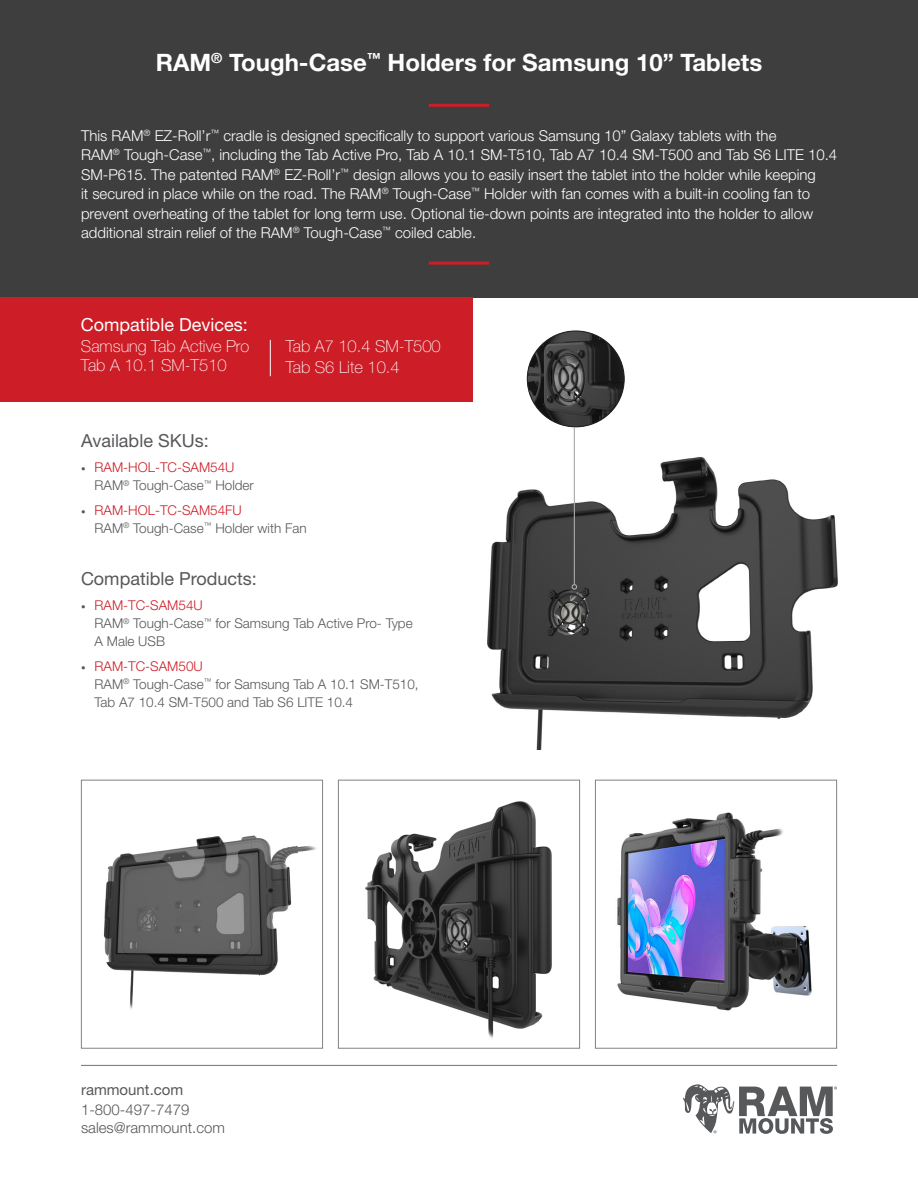
<style>
.page{position:relative;width:918px;height:1188px;background:#fff}
.page>*{position:absolute;margin:0;border:0;box-sizing:border-box;transform-origin:0 0}
.t1{font:700 24px "Helvetica Neue LT Std";color:#fff}
.t2{font:18px "Helvetica Neue LT Std";color:#57585a}
.t3{font:18px "Helvetica Neue LT Std";color:#fff}
.t4{font:100 16.5px "Helvetica Neue LT Std";color:#fff}
.t5{font:300 15px/19.5px "Helvetica Neue LT Std";color:#fff}
.t6{font:300 15px "Helvetica Neue LT Std";color:#57585a}
.t7{font:15px "Helvetica Neue LT Std";color:#57585a}
.t8{font:300 13.5px/18px "Helvetica Neue LT Std";color:#57585a}
.t9{font:300 13.5px "Helvetica Neue LT Std";color:#cd1e27}
.s1{font-size:9px}
.s2{color:#cd1e27}
.s3{font-size:9px;color:#57585a}
</style>
<div class="page">
<img style="left:487px;top:445px;width:351px;height:304px">
<img style="left:617px;top:812px;width:195px;height:199px">
<div style="left:595px;top:780px;width:242px;height:269px;border:1px solid #808285"></div>
<img style="left:103px;top:835px;width:213px;height:174px">
<div style="left:81px;top:780px;width:242px;height:269px;border:1px solid #808285"></div>
<img style="left:365px;top:801px;width:187px;height:237px">
<div style="left:338px;top:780px;width:242px;height:269px;border:1px solid #808285"></div>
<img style="left:527px;top:332px;width:97px;height:95px">
<div style="left:0;top:0;width:918px;height:297px;background:#3e3e3f"></div>
<hr style="left:429px;top:104px;width:60px;height:3px;background:#cd1e27">
<hr style="left:429px;top:262px;width:60px;height:3px;background:#cd1e27">
<div style="left:0;top:297px;width:472px;height:105px;background:#cd1e27"></div>
<hr style="left:270px;top:340px;width:1px;height:36px;background:#fff">
<hr style="left:574px;top:427px;width:1px;height:158px;background:#a8a9ad">
<svg style="left:572px;top:584px;width:5px;height:6px"></svg>
<hr style="left:81px;top:1065px;width:756px;height:1px;background:#808285">
<svg style="left:683px;top:1084px;width:154px;height:50px"></svg>
<p class="t1" style="left:156px;top:48px;width:608px">RAM<sup>®</sup> Tough-Case<sup>™</sup> Holders for Samsung 10” Tablets</p>
<p class="t5" style="left:81px;top:125px;width:758px">This RAM<sup>®</sup> EZ-Roll’r<sup>™</sup> cradle is designed specifically to support various Samsung 10” Galaxy tablets with the<br>RAM<sup>®</sup> Tough-Case<sup>™</sup>, including the Tab Active Pro, Tab A 10.1 SM-T510, Tab A7 10.4 SM-T500 and Tab S6 LITE 10.4<br>SM-P615. The patented RAM<sup>®</sup> EZ-Roll’r<sup>™</sup> design allows you to easily insert the tablet into the holder while keeping<br>it secured in place while on the road. The RAM<sup>®</sup> Tough-Case<sup>™</sup> Holder with fan comes with a built-in cooling fan to prevent overheating of the tablet for long term use. Optional tie-down points are integrated into the holder to allow additional strain relief of the RAM<sup>®</sup> Tough-Case<sup>™</sup> coiled cable.</p>
<p class="t3" style="left:81px;top:314px;width:168px">Compatible Devices:</p>
<p class="t4" style="left:81px;top:336px;width:170px">Samsung Tab Active Pro</p>
<p class="t4" style="left:81px;top:356px;width:147px">Tab A 10.1 SM-T510</p>
<p class="t4" style="left:286px;top:336px;width:156px">Tab A7 10.4 SM-T500</p>
<p class="t4" style="left:286px;top:357px;width:115px">Tab S6 Lite 10.4</p>
<p class="t2" style="left:81px;top:430px;width:129px">Available SKUs:</p>
<p class="t8" style="left:94px;top:458px;width:161px;text-indent:-14px"><span class="s1">•</span> <span class="s2">RAM-HOL-TC-SAM54U<br></span>RAM<sup>®</sup> Tough-Case<sup>™</sup> Holder</p>
<p class="t8" style="left:94px;top:501px;width:214px;text-indent:-14px"><span class="s1">•</span> <span class="s2">RAM-HOL-TC-SAM54FU<br></span>RAM<sup>®</sup> Tough-Case<sup>™</sup> Holder with Fan</p>
<p class="t2" style="left:81px;top:568px;width:177px">Compatible Products:</p>
<p class="t9" style="left:81px;top:597px;width:123px"><span class="s3">•</span> RAM-TC-SAM54U</p>
<p class="t8" style="left:94px;top:614px;width:320px">RAM<sup>®</sup> Tough-Case<sup>™</sup> for Samsung Tab Active Pro- Type<br>A Male USB</p>
<p class="t9" style="left:81px;top:658px;width:123px"><span class="s3">•</span> RAM-TC-SAM50U</p>
<p class="t8" style="left:94px;top:675px;width:326px">RAM<sup>®</sup> Tough-Case<sup>™</sup> for Samsung Tab A 10.1 SM-T510,<br>Tab A7 10.4 SM-T500 and Tab S6 LITE 10.4</p>
<p class="t7" style="left:81px;top:1081px;width:104px">rammount.com</p>
<p class="t6" style="left:81px;top:1101px;width:110px">1-800-497-7479</p>
<p class="t6" style="left:81px;top:1118px;width:145px">sales@rammount.com</p>
</div>
